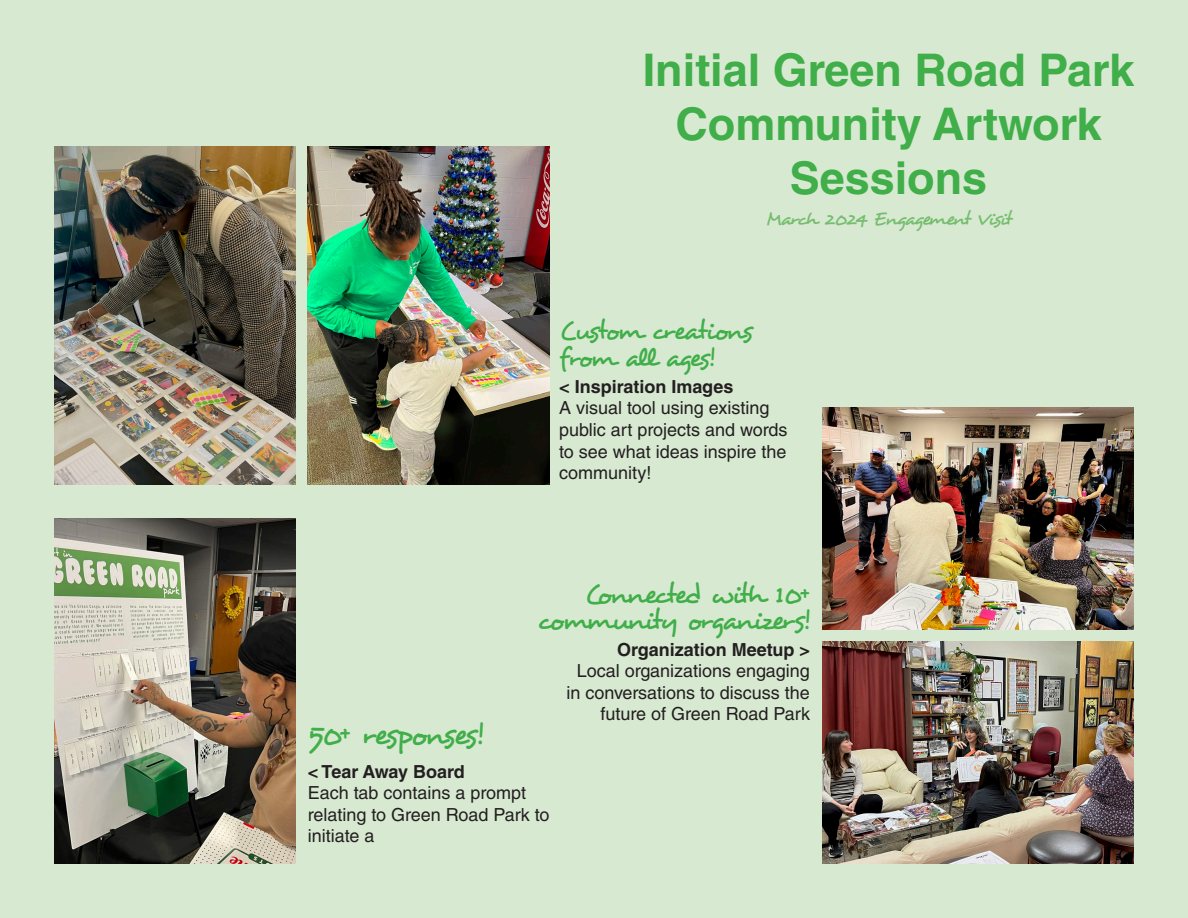
<style>
.page{position:relative;width:1188px;height:918px;background:#d8e9d2}
.page>*{position:absolute;margin:0;border:0;box-sizing:border-box;transform-origin:0 0}
.t1{font:700 45px/54px "Helvetica LT Std";color:#40ae49;text-align:center}
.t2{font:31.5px "Desyrel";letter-spacing:-.065em;color:#40ae49}
.t3{font:28.5px "Desyrel";letter-spacing:-.095em;color:#40ae49}
.t4{font:27px/27px "Desyrel";letter-spacing:-.085em;color:#40ae49}
.t5{font:italic 19.5px "Desyrel";letter-spacing:-.075em;color:#76bd6f}
.t6{font:18px/21.6px "Helvetica LT Std";color:#231f20}
.t7{font:700 18px "Helvetica LT Std";color:#231f20}
</style>
<div class="page">
<img style="left:822px;top:641px;width:312px;height:223px">
<img style="left:822px;top:407px;width:312px;height:223px">
<img style="left:54px;top:146px;width:242px;height:339px">
<img style="left:54px;top:519px;width:242px;height:345px">
<img style="left:308px;top:146px;width:241px;height:339px">
<p class="t1" style="left:643px;top:43px;width:493px">Initial Green Road Park</p>
<p class="t1" style="left:675px;top:97px;width:428px">Community Artwork<br>Sessions</p>
<p class="t5" style="left:766px;top:206px;width:247px">March 2024 Engagement Visit</p>
<p class="t4" style="left:559px;top:317px;width:195px">Custom creations from all ages!</p>
<p class="t7" style="left:559px;top:376px;width:176px">&lt; Inspiration Images</p>
<p class="t6" style="left:559px;top:397px;width:230px">A visual tool using existing public art projects and words to see what ideas inspire the community!</p>
<p class="t2" style="left:308px;top:714px;width:177px">50+ responses!</p>
<p class="t3" style="left:585px;top:577px;width:227px">Connected with 10+</p>
<p class="t3" style="left:537px;top:602px;width:274px">community organizers!</p>
<p class="t7" style="left:617px;top:638px;width:194px">Organization Meetup &gt;</p>
<p class="t6" style="left:566px;top:660px;width:245px;text-align:right">Local organizations engaging in conversations to discuss the future of Green Road Park</p>
<p class="t7" style="left:308px;top:760px;width:159px">&lt; Tear Away Board</p>
<p class="t6" style="left:308px;top:782px;width:243px">Each tab contains a prompt relating to Green Road Park to initiate a</p>
</div>
